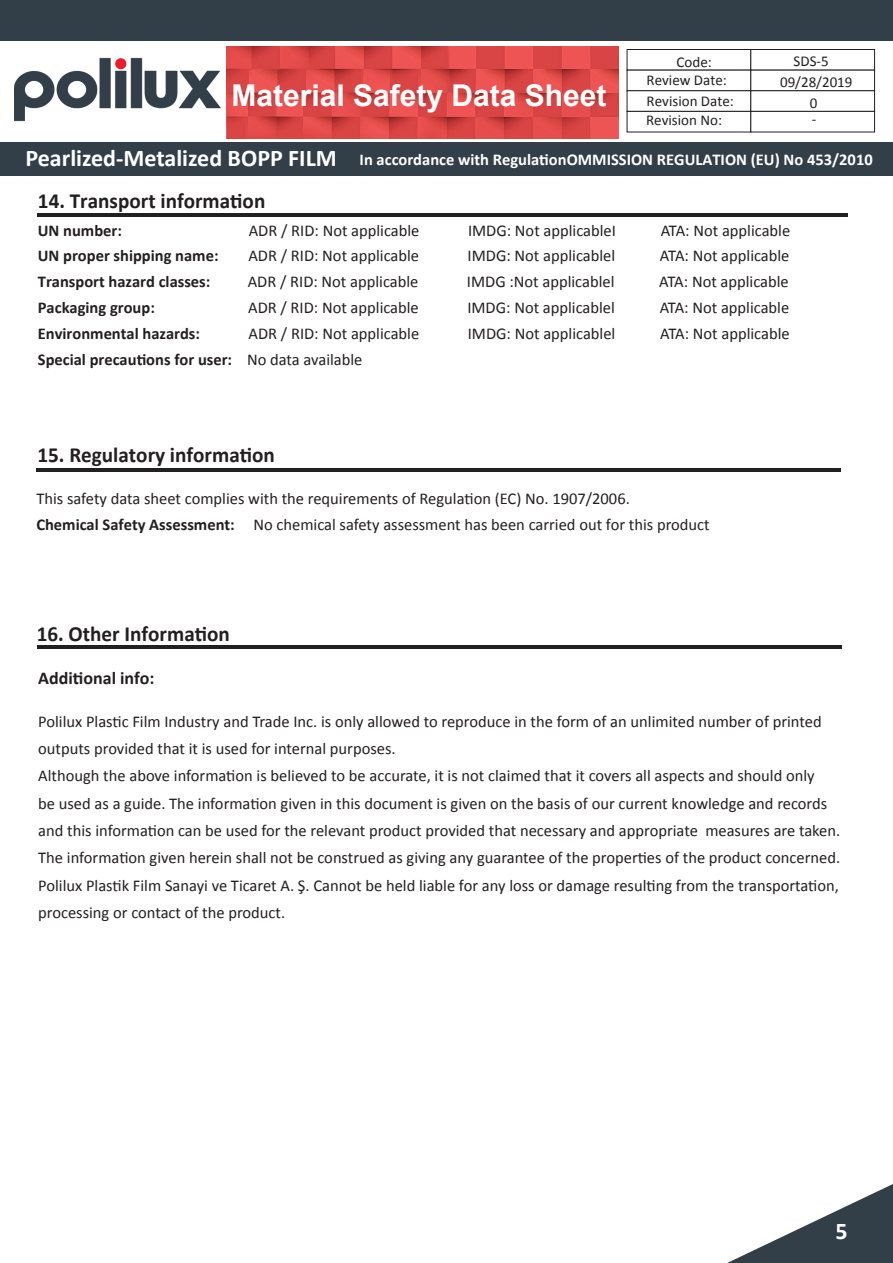
<style>
.page{position:relative;width:893px;height:1263px;background:#fff}
.page>*{position:absolute;margin:0;border:0;box-sizing:border-box;transform-origin:0 0}
.t1{font:700 30px "Arial";color:#fff}
.t2{font:700 24px "Calibri";color:#fff}
.t3{font:700 21.6px "Calibri";color:#231f20}
.t4{font:700 18px "Calibri";color:#231f20}
.t5{font:16.5px/27.3px "Calibri";color:#231f20}
.t6{font:700 16.5px "Calibri";color:#231f20}
.t7{font:700 16.5px "Calibri";color:#fff}
.t8{font:15px "Calibri";color:#231f20}
.s1{font-size:24px}
.s2{font-weight:400}
.s3{font-weight:700}
</style>
<div class="page">
<svg style="left:727px;top:1184px;width:166px;height:79px"></svg>
<hr style="left:38px;top:213px;width:804px;height:3px;background:#231f20">
<hr style="left:38px;top:645px;width:804px;height:3px;background:#231f20">
<hr style="left:36px;top:468px;width:804px;height:3px;background:#231f20">
<div style="left:627px;top:49px;width:124px;height:21px;background:#fff;border:1px solid #231f20"></div>
<div style="left:751px;top:49px;width:124px;height:21px;background:#fff;border:1px solid #231f20"></div>
<div style="left:627px;top:70px;width:124px;height:21px;background:#fff;border:1px solid #231f20"></div>
<div style="left:751px;top:70px;width:124px;height:21px;background:#fff;border:1px solid #231f20"></div>
<div style="left:627px;top:111px;width:124px;height:21px;background:#fff;border:1px solid #231f20"></div>
<div style="left:751px;top:111px;width:124px;height:21px;background:#fff;border:1px solid #231f20"></div>
<div style="left:0;top:0;width:893px;height:40px;background:#323f49"></div>
<img style="left:14px;top:57px;width:207px;height:65px">
<img style="left:227px;top:46px;width:391px;height:92px">
<div style="left:0;top:142px;width:893px;height:34px;background:#323f49"></div>
<p class="t8" style="left:677px;top:52px;width:37px">Code:</p>
<p class="t8" style="left:794px;top:52px;width:37px">SDS-5</p>
<p class="t8" style="left:780px;top:73px;width:74px">09/28/2019</p>
<p class="t8" style="left:810px;top:94px;width:9px">0</p>
<p class="t8" style="left:812px;top:110px;width:6px">-</p>
<p class="t7" style="left:26px;top:149px;width:849px"><span class="s1">Pearlized-Metalized BOPP FILM</span> In accordance with RegulationOMMISSION REGULATION (EU) No 453/2010</p>
<p class="t8" style="left:646px;top:70px;width:82px">Review Date:</p>
<h1 class="t1" style="left:231px;top:75px;width:377px">Material Safety Data Sheet</h1>
<p class="t8" style="left:647px;top:91px;width:89px">Revision Date:</p>
<p class="t8" style="left:646px;top:111px;width:77px">Revision No:</p>
<h3 class="t3" style="left:38px;top:187px;width:229px">14. Transport information</h3>
<p class="t6" style="left:38px;top:219px;width:86px">UN number:</p>
<p class="t5" style="left:249px;top:216px;width:172px">ADR / RID: Not applicable</p>
<p class="t5" style="left:468px;top:216px;width:149px">IMDG: Not applicableI</p>
<p class="t5" style="left:661px;top:216px;width:131px">ATA: Not applicable</p>
<p class="t6" style="left:38px;top:245px;width:182px">UN proper shipping name:</p>
<p class="t5" style="left:248px;top:242px;width:172px">ADR / RID: Not applicable</p>
<p class="t5" style="left:468px;top:242px;width:149px">IMDG: Not applicablel</p>
<p class="t5" style="left:660px;top:242px;width:131px">ATA: Not applicable</p>
<p class="t6" style="left:38px;top:271px;width:174px">Transport hazard classes:</p>
<p class="t5" style="left:248px;top:268px;width:172px">ADR / RID: Not applicable</p>
<p class="t5" style="left:467px;top:268px;width:149px">IMDG :Not applicablel</p>
<p class="t5" style="left:659px;top:268px;width:131px">ATA: Not applicable</p>
<p class="t6" style="left:38px;top:297px;width:119px">Packaging group:</p>
<p class="t5" style="left:248px;top:294px;width:172px">ADR / RID: Not applicable</p>
<p class="t5" style="left:467px;top:294px;width:149px">IMDG: Not applicablel</p>
<p class="t5" style="left:660px;top:294px;width:131px">ATA: Not applicable</p>
<p class="t6" style="left:38px;top:323px;width:164px">Environmental hazards:</p>
<p class="t5" style="left:249px;top:320px;width:172px">ADR / RID: Not applicable</p>
<p class="t5" style="left:468px;top:320px;width:149px">IMDG: Not applicablel</p>
<p class="t5" style="left:660px;top:320px;width:131px">ATA: Not applicable</p>
<p class="t6" style="left:38px;top:349px;width:326px">Special precautions for user: <span class="s2">No data available</span></p>
<h3 class="t3" style="left:37px;top:441px;width:239px">15. Regulatory information</h3>
<p class="t5" style="left:36px;top:486px;width:675px;line-height:25.8px">This safety data sheet complies with the requirements of Regulation (EC) No. 1907/2006.<br><span class="s3">Chemical Safety Assessment:</span> No chemical safety assessment has been carried out for this product</p>
<h3 class="t3" style="left:37px;top:619px;width:195px">16. Other Information</h3>
<p class="t4" style="left:38px;top:667px;width:118px">Additional info:</p>
<p class="t5" style="left:38px;top:708px;width:804px">Polilux Plastic Film Industry and Trade Inc. is only allowed to reproduce in the form of an unlimited number of printed outputs provided that it is used for internal purposes.<br>Although the above information is believed to be accurate, it is not claimed that it covers all aspects and should only<br>be used as a guide. The information given in this document is given on the basis of our current knowledge and records and this information can be used for the relevant product provided that necessary and appropriate measures are taken.<br>The information given herein shall not be construed as giving any guarantee of the properties of the product concerned.<br>Polilux Plastik Film Sanayi ve Ticaret A. Ş. Cannot be held liable for any loss or damage resulting from the transportation, processing or contact of the product.</p>
<h2 class="t2" style="left:836px;top:1216px;width:14px">5</h2>
</div>
